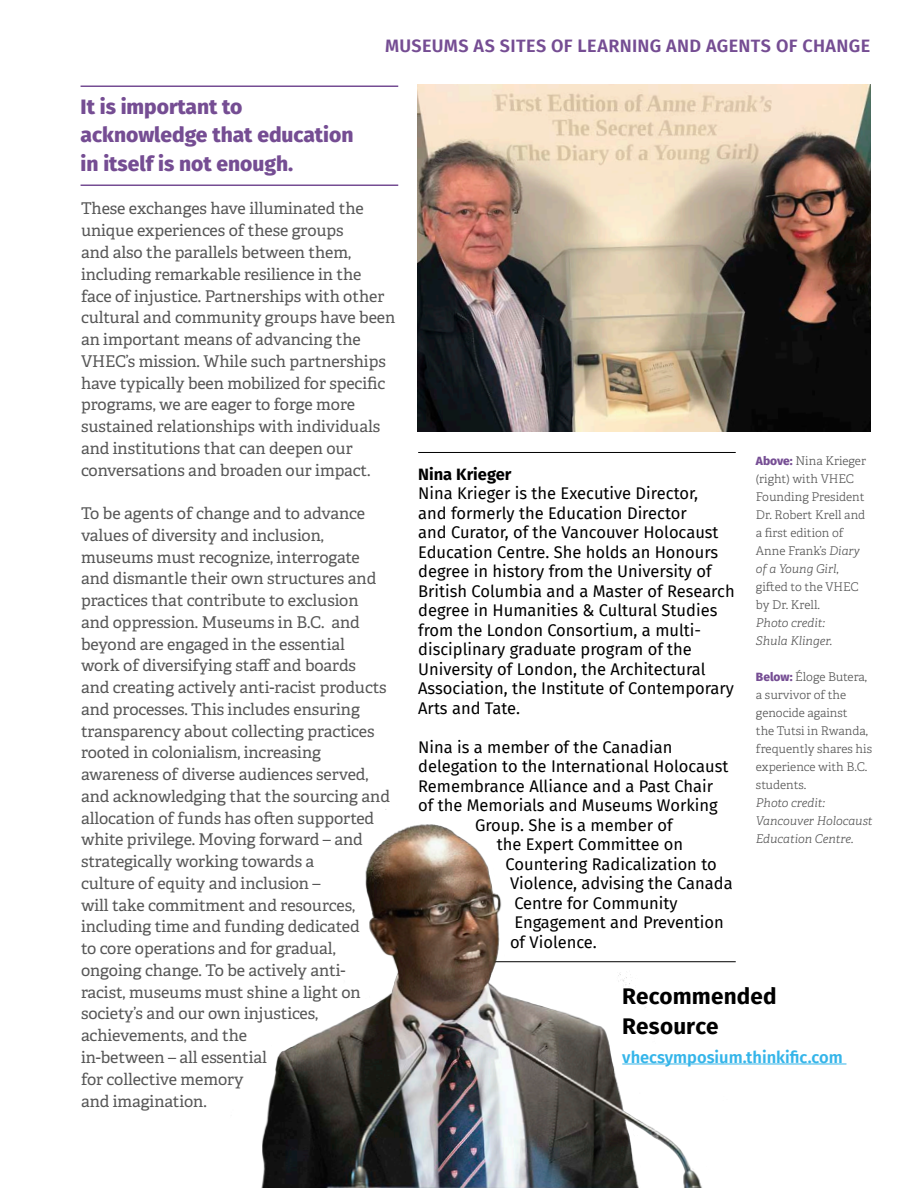
<style>
.page{position:relative;width:918px;height:1188px;background:#fff}
.page>*{position:absolute;margin:0;border:0;box-sizing:border-box;transform-origin:0 0}
.t1{font:700 22.5px/30px "Fira Sans";letter-spacing:.005em;color:#000}
.Pullquote{font:800 21px/28.5px "Fira Sans";color:#754d93}
.H1_-_All_Caps{font:600 18px "Fira Sans";letter-spacing:.015em;color:#754d93}
.Author{font:16.5px/19.5px "Fira Sans";color:#000}
.Body{font:600 16.5px "Fira Sans";color:#35b5e9}
.t2{font:16.2px/21.8px "Adelle";letter-spacing:-.005em;color:#575757}
.Caption_-_Right{font:300 12px/18px "Adelle";color:#575757}
.Caption_-_Right-2{font:italic 300 12px/18px "Adelle";color:#575757}
.s1{font-weight:700}
.s2{font-family:"Fira Sans";font-weight:800;color:#764e94}
.s3{font-style:italic}
</style>
<div class="page">
<hr style="left:622px;top:1064px;width:224px;height:1px;background:#35b5e9">
<hr style="left:81px;top:86px;width:317px;height:1px;background:#754d93">
<hr style="left:81px;top:184px;width:317px;height:2px;background:#754d93">
<img style="left:418px;top:84px;width:452px;height:348px">
<hr style="left:418px;top:452px;width:318px;height:1px;background:#000">
<img style="left:261px;top:809px;width:502px;height:379px">
<p class="Pullquote" style="left:81px;top:91px;width:274px">It is important to acknowledge that education in itself is not enough.</p>
<p class="H1_-_All_Caps" style="left:385px;top:31px;width:487px">MUSEUMS AS SITES OF LEARNING AND AGENTS OF CHANGE</p>
<p class="t2" style="left:81px;top:198px;width:316px">These exchanges have illuminated the unique experiences of these groups<br>and also the parallels between them, including remarkable resilience in the face of injustice. Partnerships with other cultural and community groups have been an important means of advancing the VHEC’s mission. While such partnerships have typically been mobilized for specific programs, we are eager to forge more sustained relationships with individuals and institutions that can deepen our conversations and broaden our impact.</p>
<p class="t2" style="left:81px;top:503px;width:310px">To be agents of change and to advance values of diversity and inclusion, museums must recognize, interrogate and dismantle their own structures and practices that contribute to exclusion and oppression. Museums in B.C. and beyond are engaged in the essential<br>work of diversifying staff and boards<br>and creating actively anti-racist products and processes. This includes ensuring transparency about collecting practices rooted in colonialism, increasing awareness of diverse audiences served, and acknowledging that the sourcing and allocation of funds has often supported white privilege. Moving forward – and strategically working towards a<br>culture of equity and inclusion –<br>will take commitment and resources, including time and funding dedicated<br>to core operations and for gradual, ongoing change. To be actively anti&shy;racist, museums must shine a light on society’s and our own injustices, achievements, and the<br>in-between – all essential<br>for collective memory<br>and imagination.</p>
<p class="Author" style="left:418px;top:464px;width:318px"><span class="s1">Nina Krieger<br></span>Nina Krieger is the Executive Director,<br>and formerly the Education Director<br>and Curator, of the Vancouver Holocaust Education Centre. She holds an Honours degree in history from the University of British Columbia and a Master of Research degree in Humanities &amp; Cultural Studies from the London Consortium, a multi&shy;disciplinary graduate program of the University of London, the Architectural Association, the Institute of Contemporary Arts and Tate.</p>
<p class="Author" style="left:418px;top:737px;width:256px">Nina is a member of the Canadian</p>
<p class="Author" style="left:418px;top:756px;width:312px">delegation to the International Holocaust</p>
<p class="Author" style="left:418px;top:776px;width:297px">Remembrance Alliance and a Past Chair</p>
<p class="Author" style="left:418px;top:795px;width:301px">of the Memorials and Museums Working</p>
<p class="Author" style="left:475px;top:815px;width:199px">Group. She is a member of</p>
<p class="Author" style="left:497px;top:834px;width:188px">the Expert Committee on</p>
<p class="Author" style="left:506px;top:854px;width:213px">Countering Radicalization to</p>
<p class="Author" style="left:510px;top:873px;width:224px">Violence, advising the Canada</p>
<p class="Author" style="left:514px;top:893px;width:165px">Centre for Community</p>
<p class="Author" style="left:514px;top:912px;width:211px">Engagement and Prevention</p>
<p class="Author" style="left:510px;top:932px;width:88px">of Violence.</p>
<p class="Caption_-_Right" style="left:756px;top:452px;width:112px"><span class="s2">Above:</span> Nina Krieger (right) with VHEC<br>Founding President<br>Dr. Robert Krell and a first edition of<br>Anne Frank’s <span class="s3">Diary of a Young Girl</span>, gifted to the VHEC by Dr. Krell.</p>
<p class="Caption_-_Right-2" style="left:756px;top:614px;width:78px">Photo credit:<br>Shula Klinger.</p>
<p class="Caption_-_Right" style="left:756px;top:668px;width:118px"><span class="s2">Below:</span> Éloge Butera, a survivor of the genocide against<br>the Tutsi in Rwanda, frequently shares his experience with B.C. students.</p>
<p class="Caption_-_Right-2" style="left:756px;top:794px;width:118px">Photo credit:<br>Vancouver Holocaust<br>Education Centre.</p>
<h2 class="t1" style="left:622px;top:980px;width:156px">Recommended<br>Resource</h2>
<p class="Body" style="left:622px;top:1043px;width:222px">vhecsymposium.thinkific.com</p>
</div>
